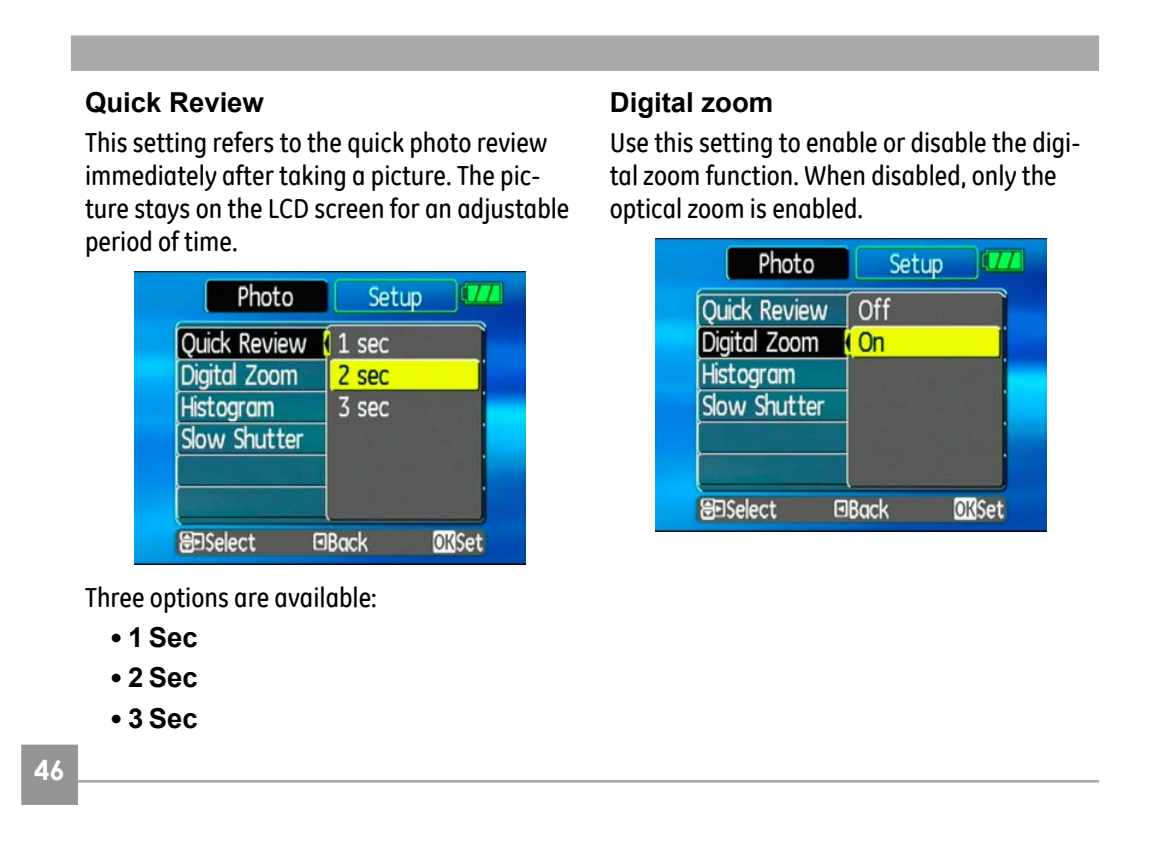
<style>
.page{position:relative;width:1170px;height:851px;background:#fff}
.page>*{position:absolute;margin:0;border:0;box-sizing:border-box;transform-origin:0 0}
.t1{font:condensed 27.5px/33px "GE Inspira Pitch";color:#000}
.t2{font:700 27.5px "Arial";color:#000}
.t3{font:700 27.5px "Century Gothic";color:#fff}
.s1{font-family:"GE Inspira Pitch";font-weight:400;font-stretch:condensed}
</style>
<div class="page">
<div style="left:72px;top:37px;width:1025px;height:33px;background:#a7a9ab"></div>
<div style="left:71px;top:35px;width:1027px;height:36px;border:2px solid #a7a9ab"></div>
<hr style="left:78px;top:780px;width:1020px;height:2px;background:#a7a9ab">
<div style="left:23px;top:745px;width:54px;height:58px;background:#939597"></div>
<div style="left:21px;top:744px;width:57px;height:60px;border:2px solid #939597"></div>
<img style="left:134px;top:271px;width:391px;height:293px">
<img style="left:655px;top:238px;width:391px;height:293px">
<p class="t2" style="left:85px;top:84px;width:180px">Quick Review</p>
<p class="t1" style="left:85px;top:126px;width:486px">This setting refers to the quick photo review immediately after taking a picture. The pic&shy;ture stays on the LCD screen for an adjustable period of time.</p>
<p class="t2" style="left:609px;top:84px;width:165px">Digital zoom</p>
<p class="t1" style="left:609px;top:126px;width:472px">Use this setting to enable or disable the digi&shy;tal zoom function. When disabled, only the optical zoom is enabled.</p>
<p class="t3" style="left:34px;top:749px;width:16px">46</p>
<p class="t1" style="left:85px;top:580px;width:293px">Three options are available:</p>
<p class="t2" style="left:110px;top:619px;width:89px"><span class="s1">•</span> 1 Sec</p>
<p class="t2" style="left:110px;top:659px;width:89px"><span class="s1">•</span> 2 Sec</p>
<p class="t2" style="left:110px;top:699px;width:89px"><span class="s1">•</span> 3 Sec</p>
</div>
